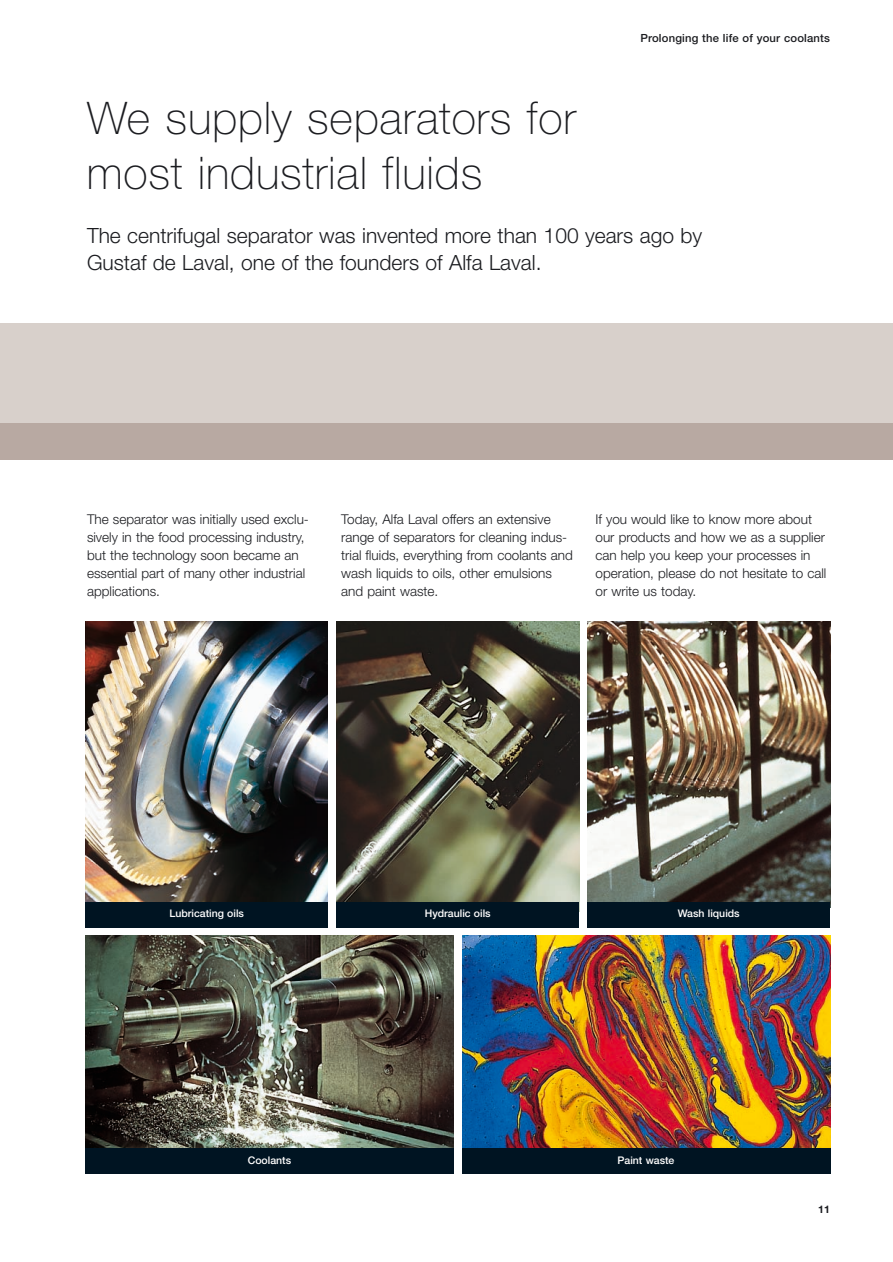
<style>
.page{position:relative;width:893px;height:1262px;background:#fff}
.page>*{position:absolute;margin:0;border:0;box-sizing:border-box;transform-origin:0 0}
.t1{font:100 45px/55.5px "Helvetica Neue";letter-spacing:.015em;color:#1b1c20}
.t2{font:300 21px/27px "Helvetica Neue";color:#1b1c20}
.t3{font:300 13.5px/18px "Helvetica Neue";color:#1b1c20}
.t4{font:500 11.25px "Helvetica Neue";letter-spacing:.015em;color:#1b1c20}
.t5{font:500 10.5px "Helvetica Neue";color:#fff}
.t6{font:700 10.5px "Helvetica Neue";color:#1b1c20}
</style>
<div class="page">
<img style="left:85px;top:621px;width:243px;height:280px">
<img style="left:336px;top:621px;width:243px;height:280px">
<img style="left:587px;top:621px;width:243px;height:280px">
<img style="left:85px;top:935px;width:368px;height:213px">
<img style="left:462px;top:935px;width:368px;height:213px">
<div style="left:587px;top:901px;width:243px;height:26px;background:#001422"></div>
<div style="left:336px;top:901px;width:243px;height:26px;background:#001422"></div>
<div style="left:462px;top:1148px;width:368px;height:26px;background:#001422"></div>
<div style="left:85px;top:901px;width:243px;height:26px;background:#001422"></div>
<div style="left:85px;top:1148px;width:368px;height:26px;background:#001422"></div>
<div style="left:0;top:323px;width:892px;height:100px;background:#d8d0cb"></div>
<div style="left:0;top:423px;width:892px;height:36px;background:#b8a9a2"></div>
<p class="t4" style="left:640px;top:34px;width:191px">Prolonging the life of your coolants</p>
<h1 class="t1" style="left:87px;top:94px;width:490px">We supply separators for most industrial fluids</h1>
<h2 class="t2" style="left:87px;top:224px;width:616px">The centrifugal separator was invented more than 100 years ago by<br>Gustaf de Laval, one of the founders of Alfa Laval.</h2>
<p class="t3" style="left:87px;top:511px;width:223px">The separator was initially used exclu&shy;sively in the food processing industry, but the technology soon became an essential part of many other industrial applications.</p>
<p class="t3" style="left:341px;top:511px;width:233px">Today, Alfa Laval offers an extensive range of separators for cleaning indus&shy;trial fluids, everything from coolants and wash liquids to oils, other emulsions and paint waste.</p>
<p class="t3" style="left:595px;top:511px;width:232px">If you would like to know more about our products and how we as a supplier can help you keep your processes in operation, please do not hesitate to call or write us today.</p>
<p class="t5" style="left:169px;top:909px;width:76px">Lubricating oils</p>
<p class="t5" style="left:248px;top:1156px;width:45px">Coolants</p>
<p class="t5" style="left:425px;top:909px;width:67px">Hydraulic oils</p>
<p class="t5" style="left:677px;top:909px;width:63px">Wash liquids</p>
<p class="t5" style="left:617px;top:1156px;width:58px">Paint waste</p>
<p class="t6" style="left:818px;top:1205px;width:13px">11</p>
</div>
